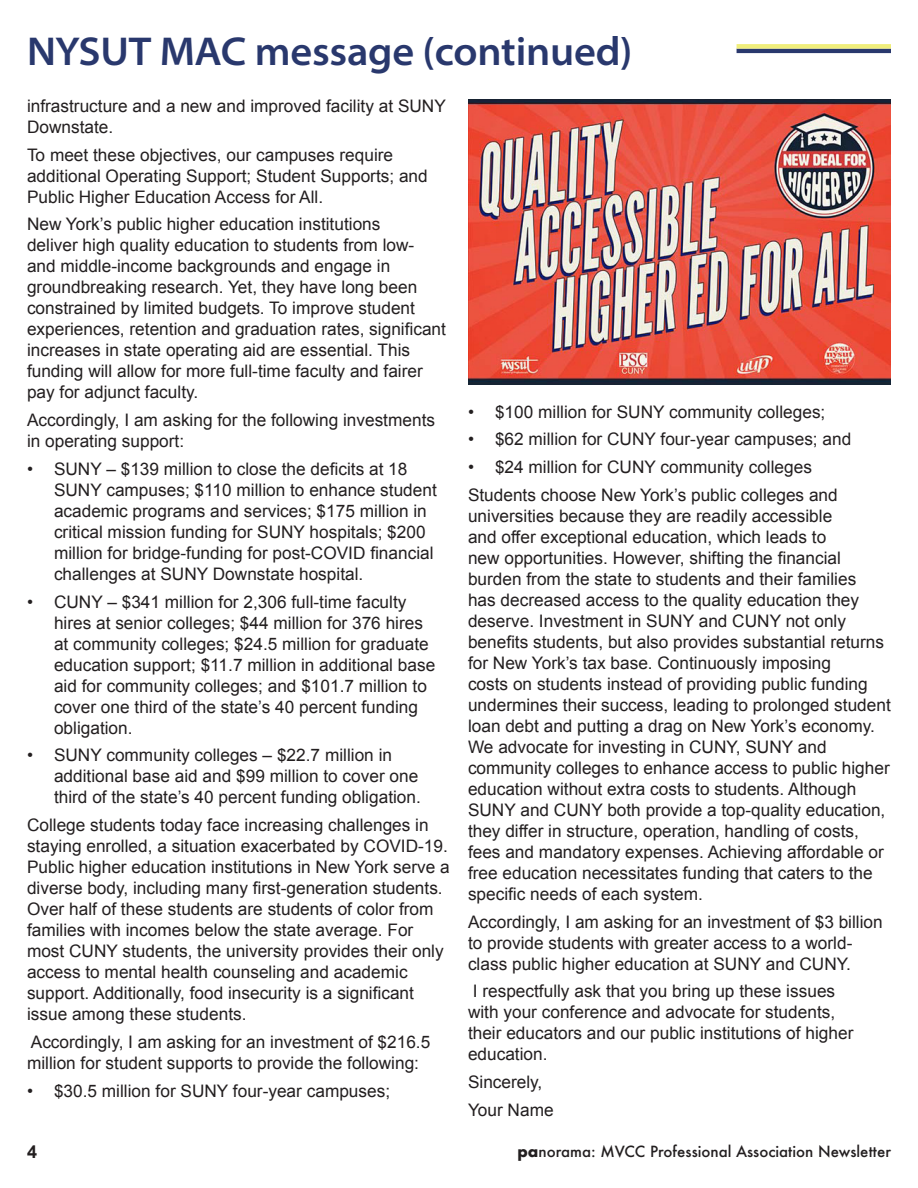
<style>
.page{position:relative;width:918px;height:1188px;background:#fff}
.page>*{position:absolute;margin:0;border:0;box-sizing:border-box;transform-origin:0 0}
.Headline_-_Small{font:40.5px "Myriad Variable Concept";letter-spacing:-.005em;color:#29386d}
.t1{font:700 18px "Arial";color:#231f20}
.Article_body{font:17.25px/21px "Arial";color:#231f20}
.t2{font:500 15px "Futura";color:#231f20}
.s1{font-weight:700}
</style>
<div class="page">
<hr style="left:737px;top:49px;width:154px;height:4px;background:#29386d">
<div style="left:737px;top:44px;width:154px;height:5px;background:#f0ee7b"></div>
<img style="left:468px;top:99px;width:423px;height:285px">
<p class="Headline_-_Small" style="left:27px;top:28px;width:607px">NYSUT MAC message (continued)</p>
<p class="Article_body" style="left:27px;top:96px;width:420px">infrastructure and a new and improved facility at SUNY<br>Downstate.</p>
<p class="Article_body" style="left:27px;top:144px;width:402px">To meet these objectives, our campuses require additional Operating Support; Student Supports; and<br>Public Higher Education Access for All.</p>
<p class="Article_body" style="left:27px;top:214px;width:421px">New York’s public higher education institutions<br>deliver high quality education to students from low&shy;and middle-income backgrounds and engage in groundbreaking research. Yet, they have long been constrained by limited budgets. To improve student experiences, retention and graduation rates, significant increases in state operating aid are essential. This funding will allow for more full-time faculty and fairer pay for adjunct faculty.</p>
<p class="Article_body" style="left:27px;top:410px;width:410px">Accordingly, I am asking for the following investments in operating support:</p>
<p class="Article_body" style="left:54px;top:459px;width:384px;text-indent:-27px">• SUNY – $139 million to close the deficits at 18<br>SUNY campuses; $110 million to enhance student academic programs and services; $175 million in critical mission funding for SUNY hospitals; $200 million for bridge-funding for post-COVID financial challenges at SUNY Downstate hospital.</p>
<p class="Article_body" style="left:54px;top:591px;width:383px;text-indent:-27px">• CUNY – $341 million for 2,306 full-time faculty hires at senior colleges; $44 million for 376 hires at community colleges; $24.5 million for graduate education support; $11.7 million in additional base aid for community colleges; and $101.7 million to cover one third of the state’s 40 percent funding obligation.</p>
<p class="Article_body" style="left:54px;top:745px;width:368px;text-indent:-27px">• SUNY community colleges – $22.7 million in additional base aid and $99 million to cover one third of the state’s 40 percent funding obligation.</p>
<p class="Article_body" style="left:27px;top:815px;width:424px">College students today face increasing challenges in staying enrolled, a situation exacerbated by COVID-19.<br>Public higher education institutions in New York serve a diverse body, including many first-generation students.<br>Over half of these students are students of color from families with incomes below the state average. For most CUNY students, the university provides their only access to mental health counseling and academic support. Additionally, food insecurity is a significant issue among these students.</p>
<p class="Article_body" style="left:27px;top:1032px;width:405px">Accordingly, I am asking for an investment of $216.5 million for student supports to provide the following:</p>
<p class="Article_body" style="left:27px;top:1080px;width:365px">• $30.5 million for SUNY four-year campuses;</p>
<p class="Article_body" style="left:468px;top:401px;width:359px">• $100 million for SUNY community colleges;</p>
<p class="Article_body" style="left:468px;top:429px;width:385px">• $62 million for CUNY four-year campuses; and</p>
<p class="Article_body" style="left:468px;top:457px;width:345px">• $24 million for CUNY community colleges</p>
<p class="Article_body" style="left:468px;top:484px;width:424px">Students choose New York’s public colleges and universities because they are readily accessible<br>and offer exceptional education, which leads to<br>new opportunities. However, shifting the financial burden from the state to students and their families<br>has decreased access to the quality education they deserve. Investment in SUNY and CUNY not only benefits students, but also provides substantial returns for New York’s tax base. Continuously imposing<br>costs on students instead of providing public funding undermines their success, leading to prolonged student loan debt and putting a drag on New York’s economy.<br>We advocate for investing in CUNY, SUNY and community colleges to enhance access to public higher education without extra costs to students. Although SUNY and CUNY both provide a top-quality education, they differ in structure, operation, handling of costs, fees and mandatory expenses. Achieving affordable or free education necessitates funding that caters to the specific needs of each system.</p>
<p class="Article_body" style="left:468px;top:911px;width:416px">Accordingly, I am asking for an investment of $3 billion to provide students with greater access to a world&shy;class public higher education at SUNY and CUNY.</p>
<p class="Article_body" style="left:468px;top:981px;width:387px">I respectfully ask that you bring up these issues with your conference and advocate for students, their educators and our public institutions of higher education.</p>
<p class="Article_body" style="left:468px;top:1072px;width:76px">Sincerely,</p>
<p class="Article_body" style="left:468px;top:1099px;width:87px">Your Name</p>
<p class="t1" style="left:27px;top:1140px;width:12px">4</p>
<p class="t2" style="left:517px;top:1141px;width:375px"><span class="s1">pa</span>norama: MVCC Professional Association Newsletter</p>
</div>
